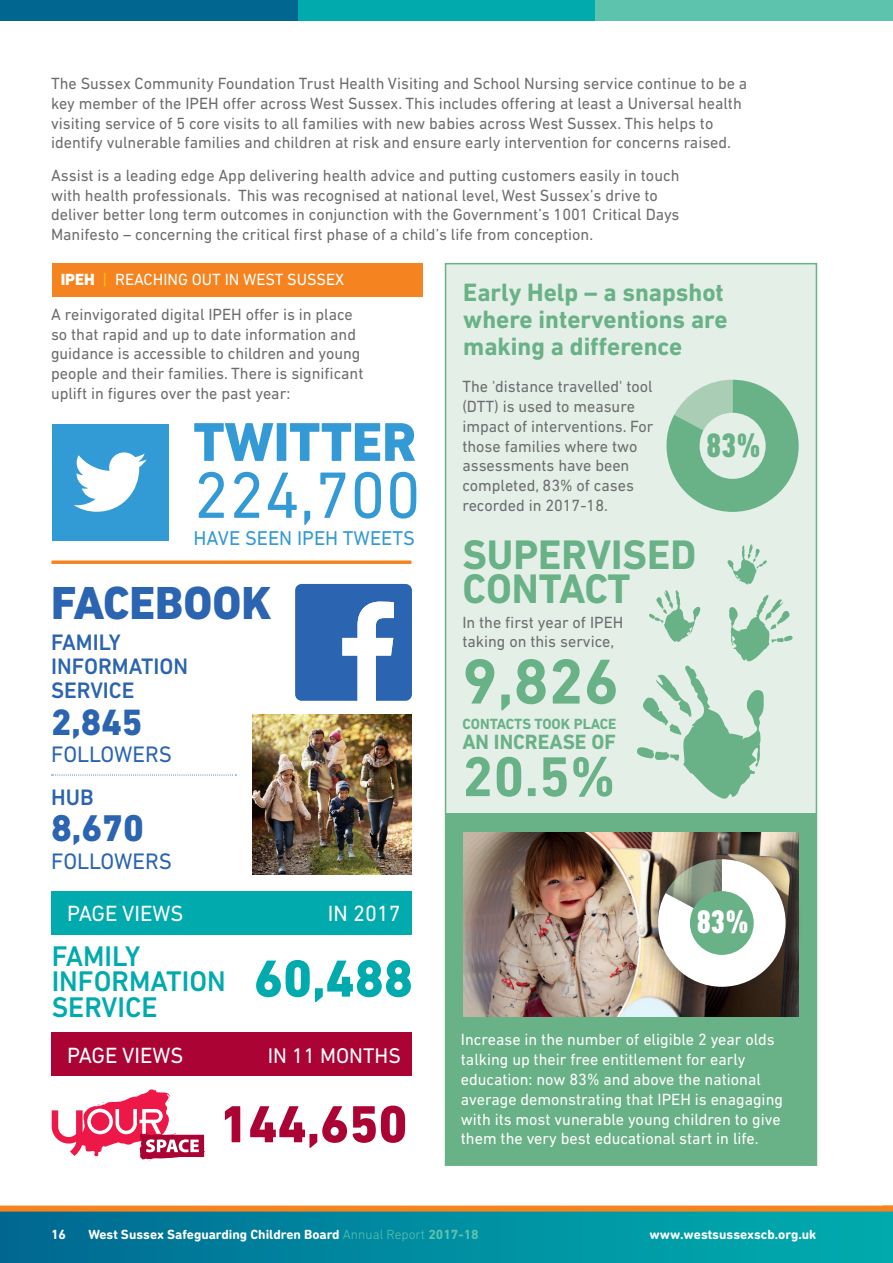
<style>
.page{position:relative;width:893px;height:1263px;background:#fff}
.page>*{position:absolute;margin:0;border:0;box-sizing:border-box;transform-origin:0 0}
.t1{font:66.6px "DIN Next LT Pro";color:#339ad5}
.t2{font:700 64.5px "DIN Next LT Pro";color:#69b187}
.t3{font:700 57px "DIN Next LT Pro";color:#69b187}
.t4{font:800 55.5px "DIN Next LT Pro";color:#339ad5}
.t5{font:800 52.95px "DIN Next LT Pro";color:#ab0333}
.t6{font:800 52.95px "DIN Next LT Pro";color:#00aaad}
.t7{font:800 47.1px "DIN Next LT Pro";color:#2b64b0}
.t8{font:700 42px/34.5px "DIN Next LT Pro";color:#69b187}
.t9{font:800 37.95px "DIN Next LT Pro";color:#2b64b0}
.t10{font:800 37.35px "DIN Next LT Pro";color:#2b64b0}
.t11{font:800 condensed 34.35px "DIN Next LT Pro";color:#69b187}
.t12{font:800 condensed 33.15px "DIN Next LT Pro";color:#fff}
.t13{font:500 28.95px/25.5px "DIN Next LT Pro";color:#00aaad}
.t14{font:700 25.5px/27px "DIN Next LT Pro";color:#69b187}
.t15{font:500 22.8px/23.5px "DIN Next LT Pro";color:#2b64b0}
.t16{font:22.8px "DIN Next LT Pro";color:#2b64b0}
.t17{font:22.35px "DIN Next LT Pro";color:#fff}
.t18{font:21.6px "DIN Next LT Pro";color:#fff}
.t19{font:700 21px "DIN Next LT Pro";color:#69b187}
.t20{font:20.4px "DIN Next LT Pro";color:#339ad5}
.t21{font:16.5px/19.8px "DIN Next LT Pro";color:#6c6d70}
.t22{font:16.5px/19.8px "DIN Next LT Pro";color:#fff}
.t23{font:700 15px "DIN Next LT Pro";color:#69b187}
.t24{font:700 13.5px "DIN Next Rounded LT Pro";color:#fff}
.t25{font:700 13.5px "DIN Next LT Pro";color:#fff}
.s1{font-weight:800;color:#fff}
.s2{color:#feca0a}
.s3{color:#fff}
.s4{font-family:"DIN Next LT Pro";font-weight:300;color:#5dc3ad}
.s5{font-family:"DIN Next LT Pro";color:#5dc3ad}
</style>
<div class="page">
<div style="left:0;top:1211px;width:893px;height:52px;background:linear-gradient(to right,#006a93,#00afaf)"></div>
<div style="left:0;top:1205px;width:893px;height:6px;background:#f58420"></div>
<div style="left:883px;top:1211px;width:10px;height:52px;background:#00aaad"></div>
<div style="left:0;top:0;width:298px;height:20px;background:#016690"></div>
<div style="left:298px;top:0;width:297px;height:20px;background:#00aaad"></div>
<div style="left:595px;top:0;width:298px;height:20px;background:#5dc3ad"></div>
<div style="left:446px;top:264px;width:370px;height:901px;background:#e4efe7"></div>
<div style="left:446px;top:813px;width:370px;height:352px;background:#69b187"></div>
<div style="left:52px;top:264px;width:371px;height:33px;background:#f58420"></div>
<div style="left:52px;top:424px;width:117px;height:116px;background:#329ad5"></div>
<svg style="left:74px;top:452px;width:73px;height:60px"></svg>
<svg style="left:295px;top:584px;width:117px;height:117px"></svg>
<svg style="left:52px;top:1089px;width:153px;height:72px"></svg>
<img style="left:253px;top:715px;width:159px;height:159px">
<img style="left:463px;top:832px;width:336px;height:185px">
<div style="left:52px;top:891px;width:360px;height:44px;background:#00aaad"></div>
<div style="left:52px;top:1033px;width:360px;height:43px;background:#ab0333"></div>
<svg style="left:52px;top:774px;width:184px;height:1px"></svg>
<svg style="left:52px;top:560px;width:359px;height:4px"></svg>
<svg style="left:637px;top:544px;width:156px;height:255px"></svg>
<svg style="left:666px;top:380px;width:133px;height:132px"></svg>
<div style="left:640px;top:841px;width:164px;height:164px;background:#231f20;opacity:.75"></div>
<svg style="left:658px;top:859px;width:128px;height:128px"></svg>
<p class="t21" style="left:51px;top:73px;width:698px">The Sussex Community Foundation Trust Health Visiting and School Nursing service continue to be a key member of the IPEH offer across West Sussex. This includes offering at least a Universal health visiting service of 5 core visits to all families with new babies across West Sussex. This helps to identify vulnerable families and children at risk and ensure early intervention for concerns raised.</p>
<p class="t21" style="left:51px;top:165px;width:630px">Assist is a leading edge App delivering health advice and putting customers easily in touch with health professionals. This was recognised at national level, West Sussex’s drive to deliver better long term outcomes in conjunction with the Government’s 1001 Critical Days Manifesto – concerning the critical first phase of a child’s life from conception.</p>
<p class="t21" style="left:51px;top:261px;width:303px;line-height:35.4px;text-align:center"><span class="s1">IPEH</span> <span class="s2">|</span> <span class="s3">REACHING OUT IN WEST SUSSEX<br></span>A reinvigorated digital IPEH offer is in place</p>
<p class="t21" style="left:51px;top:324px;width:314px">so that rapid and up to date information and guidance is accessible to children and young people and their families. There is significant uplift in figures over the past year:</p>
<h3 class="t4" style="left:194px;top:409px;width:224px">TWITTER</h3>
<h1 class="t1" style="left:194px;top:457px;width:229px">224,700</h1>
<p class="t20" style="left:194px;top:527px;width:223px">HAVE SEEN IPEH TWEETS</p>
<h3 class="t14" style="left:463px;top:278px;width:266px">Early Help – a snapshot where interventions are making a difference</h3>
<p class="t21" style="left:462px;top:376px;width:193px">The 'distance travelled' tool (DTT) is used to measure impact of interventions. For those families where two assessments have been completed, 83% of cases recorded in 2017-18.</p>
<h3 class="t8" style="left:462px;top:537px;width:235px">SUPERVISED<br>CONTACT</h3>
<p class="t21" style="left:462px;top:612px;width:163px">In the first year of IPEH taking on this service,</p>
<h2 class="t2" style="left:462px;top:644px;width:158px">9,826</h2>
<p class="t23" style="left:462px;top:715px;width:156px">CONTACTS TOOK PLACE</p>
<p class="t19" style="left:462px;top:729px;width:155px">AN INCREASE OF</p>
<h3 class="t3" style="left:462px;top:743px;width:155px">20.5%</h3>
<h3 class="t11" style="left:707px;top:425px;width:56px">83%</h3>
<h3 class="t7" style="left:51px;top:575px;width:222px">FACEBOOK</h3>
<h3 class="t15" style="left:51px;top:631px;width:139px">FAMILY<br>INFORMATION<br>SERVICE</h3>
<h3 class="t10" style="left:51px;top:700px;width:93px">2,845</h3>
<h3 class="t16" style="left:51px;top:741px;width:123px">FOLLOWERS</h3>
<h3 class="t15" style="left:51px;top:785px;width:44px">HUB</h3>
<h3 class="t9" style="left:51px;top:806px;width:94px">8,670</h3>
<h3 class="t16" style="left:51px;top:848px;width:123px">FOLLOWERS</h3>
<h3 class="t17" style="left:67px;top:900px;width:118px">PAGE VIEWS</h3>
<h3 class="t13" style="left:52px;top:943px;width:176px">FAMILY<br>INFORMATION<br>SERVICE</h3>
<h3 class="t17" style="left:67px;top:1042px;width:118px">PAGE VIEWS</h3>
<h3 class="t17" style="left:328px;top:901px;width:74px">IN 2017</h3>
<h3 class="t6" style="left:254px;top:947px;width:161px">60,488</h3>
<h3 class="t18" style="left:268px;top:1043px;width:134px">IN 11 MONTHS</h3>
<h3 class="t5" style="left:219px;top:1093px;width:190px">144,650</h3>
<h3 class="t12" style="left:697px;top:903px;width:54px">83%</h3>
<p class="t22" style="left:461px;top:1030px;width:324px">Increase in the number of eligible 2 year olds talking up their free entitlement for early education: now 83% and above the national average demonstrating that IPEH is enagaging with its most vunerable young children to give them the very best educational start in life.</p>
<p class="t25" style="left:51px;top:1227px;width:17px">16</p>
<p class="t24" style="left:88px;top:1227px;width:392px">West Sussex Safeguarding Children Board <span class="s4">Annual Report</span> <span class="s5">2017-18</span></p>
<p class="t24" style="left:650px;top:1227px;width:168px">www.westsussexscb.org.uk</p>
</div>
